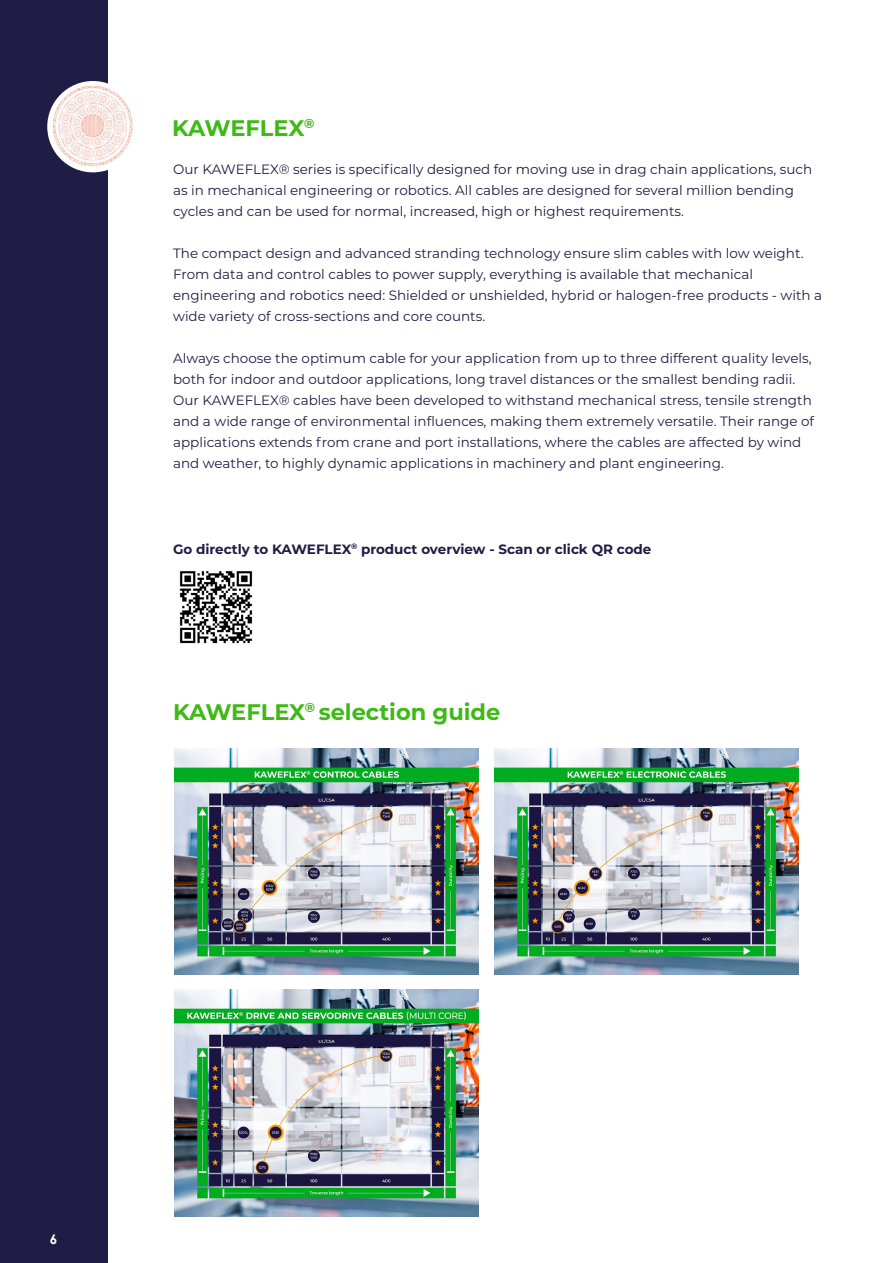
<style>
.page{position:relative;width:893px;height:1263px;background:#fff}
.page>*{position:absolute;margin:0;border:0;box-sizing:border-box;transform-origin:0 0}
.t1{font:700 22.5px "Montserrat";color:#3eb915}
.t2{font:13.5px/21px "Montserrat";color:#1f1c45}
.t3{font:700 13.5px "Montserrat";color:#1f1c45}
.t4{font:700 13.5px "Century Gothic";color:#fff}
</style>
<div class="page">
<div style="left:0;top:0;width:108px;height:1263px;background:#1f1c45"></div>
<img style="left:50px;top:83px;width:86px;height:87px;border-radius:43px">
<div style="left:47px;top:81px;width:92px;height:91px;border:4px solid #fff;border-radius:50%"></div>
<img style="left:175px;top:748px;width:304px;height:227px">
<img style="left:174px;top:990px;width:304px;height:226px">
<img style="left:495px;top:748px;width:304px;height:227px">
<img style="left:179px;top:571px;width:74px;height:73px">
<h1 class="t1" style="left:172px;top:111px;width:143px">KAWEFLEX<sup>®</sup></h1>
<p class="t2" style="left:173px;top:158px;width:641px">Our KAWEFLEX® series is specifically designed for moving use in drag chain applications, such as in mechanical engineering or robotics. All cables are designed for several million bending cycles and can be used for normal, increased, high or highest requirements.</p>
<p class="t2" style="left:173px;top:242px;width:650px">The compact design and advanced stranding technology ensure slim cables with low weight.<br>From data and control cables to power supply, everything is available that mechanical engineering and robotics need: Shielded or unshielded, hybrid or halogen-free products - with a wide variety of cross-sections and core counts.</p>
<p class="t2" style="left:173px;top:347px;width:642px">Always choose the optimum cable for your application from up to three different quality levels, both for indoor and outdoor applications, long travel distances or the smallest bending radii.<br>Our KAWEFLEX® cables have been developed to withstand mechanical stress, tensile strength and a wide range of environmental influences, making them extremely versatile. Their range of applications extends from crane and port installations, where the cables are affected by wind and weather, to highly dynamic applications in machinery and plant engineering.</p>
<p class="t3" style="left:173px;top:539px;width:480px">Go directly to KAWEFLEX<sup>®</sup> product overview - Scan or click QR code</p>
<h1 class="t1" style="left:173px;top:695px;width:329px">KAWEFLEX<sup>®</sup> selection guide</h1>
<p class="t4" style="left:50px;top:1229px;width:9px">6</p>
</div>
